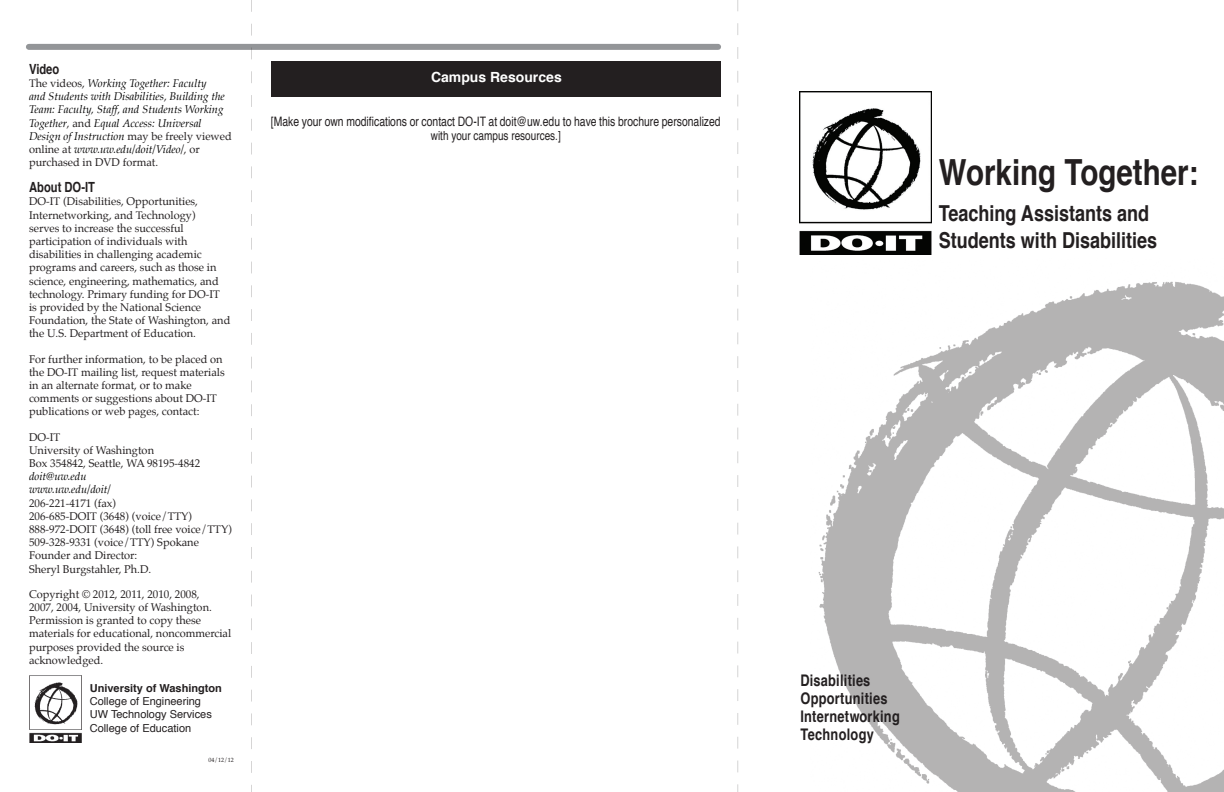
<style>
.page{position:relative;width:1224px;height:792px;background:#fff}
.page>*{position:absolute;margin:0;border:0;box-sizing:border-box;transform-origin:0 0}
.head_1{font:700 36px "Helvetica";color:#231f20;scale:.82 1}
.head_1-2{font:700 22px/27px "Helvetica";color:#231f20;scale:.82 1}
.head_2{font:700 16px/18px "Helvetica";letter-spacing:.02em;color:#231f20;scale:.8 1}
.t1{font:700 14px "Helvetica";color:#fff}
.t2{font:700 14px "Helvetica";color:#231f20;scale:.8 1}
.head_1-3{font:13px "Helvetica";color:#231f20;scale:.8 1}
.head_1-4{font:12.5px "Helvetica";color:#231f20;scale:.8 1}
.Body_Text{font:11px/13.2px "Palatino";color:#231f20}
.Body_Text-2{font:italic 11px/13.2px "Palatino";color:#000}
.t3{font:11px "Helvetica";color:#231f20}
.t4{font:700 11px "Helvetica";color:#231f20}
.Date{font:6px "Palatino";color:#231f20}
.s1{font-style:normal;color:#231f20}
.s2{font-style:italic;color:#000}
</style>
<div class="page">
<div style="left:271px;top:62px;width:450px;height:36px;background:#231f20"></div>
<div style="left:29px;top:44px;width:689px;height:6px;background:#939598"></div>
<svg style="left:251px;top:0;width:1px;height:792px"></svg>
<svg style="left:738px;top:0;width:1px;height:792px"></svg>
<img style="left:818px;top:281px;width:406px;height:511px">
<img style="left:29px;top:675px;width:53px;height:67px">
<img style="left:800px;top:91px;width:131px;height:163px">
<h2 class="t2" style="left:29px;top:58px;width:39px">Video</h2>
<p class="Body_Text-2" style="left:29px;top:77px;width:204px"><span class="s1">The videos,</span> Working Together: Faculty<br>and Students with Disabilities<span class="s1">,</span> Building the Team: Faculty, Staff, and Students Working Together<span class="s1">, and</span> Equal Access: Universal Design of Instruction <span class="s1">may be freely viewed online at</span> www.uw.edu/doit/Video/<span class="s1">, or purchased in DVD format.</span></p>
<h2 class="t2" style="left:29px;top:176px;width:84px">About DO-IT</h2>
<p class="Body_Text" style="left:29px;top:195px;width:203px">DO-IT (Disabilities, Opportunities, Internetworking, and Technology)<br>serves to increase the successful participation of individuals with disabilities in challenging academic programs and careers, such as those in science, engineering, mathematics, and technology. Primary funding for DO-IT is provided by the National Science Foundation, the State of Washington, and the U.S. Department of Education.</p>
<p class="Body_Text" style="left:29px;top:352px;width:197px">For further information, to be placed on the DO-IT mailing list, request materials in an alternate format, or to make comments or suggestions about DO-IT publications or web pages, contact:</p>
<p class="Body_Text" style="left:29px;top:430px;width:204px">DO-IT<br>University of Washington<br>Box 354842, Seattle, WA 98195-4842 <span class="s2">doit@uw.edu<br>www.uw.edu/doit/<br></span>206-221-4171 (fax)<br>206-685-DOIT (3648) (voice/TTY)<br>888-972-DOIT (3648) (toll free voice/TTY)<br>509-328-9331 (voice/TTY) Spokane<br>Founder and Director:<br>Sheryl Burgstahler, Ph.D.</p>
<p class="Body_Text" style="left:29px;top:587px;width:204px">Copyright © 2012, 2011, 2010, 2008,<br>2007, 2004, University of Washington.<br>Permission is granted to copy these materials for educational, noncommercial purposes provided the source is acknowledged.</p>
<p class="t4" style="left:90px;top:679px;width:134px">University of Washington</p>
<p class="t3" style="left:90px;top:693px;width:113px">College of Engineering</p>
<p class="t3" style="left:90px;top:706px;width:124px">UW Technology Services</p>
<p class="t3" style="left:90px;top:719px;width:103px">College of Education</p>
<p class="Date" style="left:208px;top:755px;width:27px">04/12/12</p>
<h2 class="t1" style="left:431px;top:66px;width:132px">Campus Resources</h2>
<p class="head_1-3" style="left:271px;top:111px;width:564px">[Make your own modifications or contact DO-IT at doit@uw.edu to have this brochure personalized</p>
<p class="head_1-4" style="left:431px;top:126px;width:164px">with your campus resources.]</p>
<p class="head_1" style="left:939px;top:143px;width:318px">Working Together:</p>
<p class="head_1-2" style="left:939px;top:200px;width:268px">Teaching Assistants and<br>Students with Disabilities</p>
<p class="head_2" style="left:800px;top:672px;width:126px">Disabilities<br>Opportunities<br>Internetworking<br>Technology</p>
</div>
